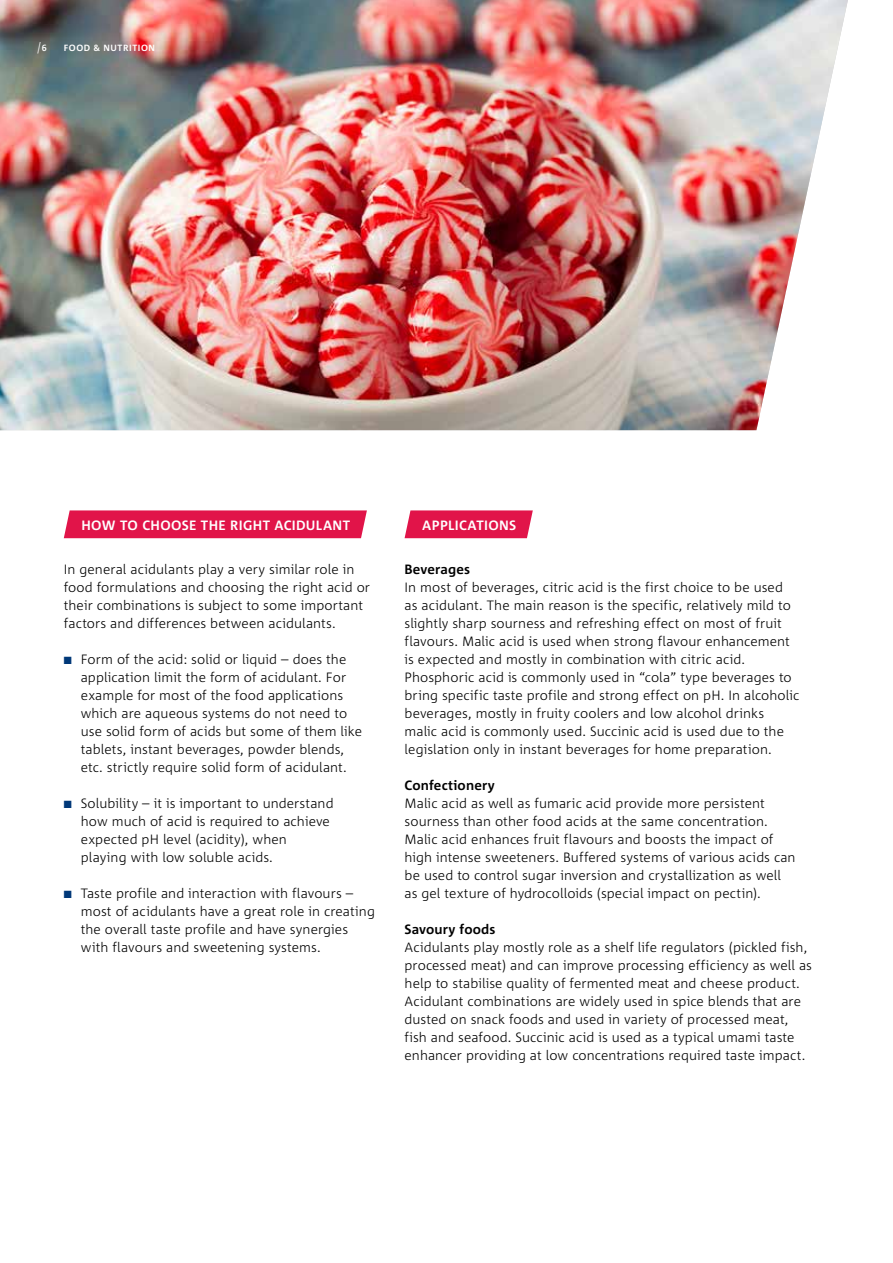
<style>
.page{position:relative;width:893px;height:1263px;background:#fff}
.page>*{position:absolute;margin:0;border:0;box-sizing:border-box;transform-origin:0 0}
.t1{font:300 13.5px/18px "Corpid E1 s";letter-spacing:.005em;color:#000}
.t2{font:700 13.5px "Corpid E1 s";letter-spacing:-.01em;color:#fff}
.t3{font:700 13.5px "Corpid E1 s";letter-spacing:.01em;color:#000}
.t4{font:italic 300 12px "Corpid E1 s";color:#fff}
.t5{font:700 9px "Corpid E1 s";letter-spacing:.035em;color:#fff}
.s1{font-weight:700;font-style:normal;font-size:9px}
.s2{color:#003878}
</style>
<div class="page">
<div style="left:64px;top:510px;width:303px;height:28px;background:#e11449"></div>
<svg style="left:405px;top:510px;width:128px;height:28px;background:#e22153"></svg>
<img style="left:0;top:0;width:848px;height:430px">
<p class="t4" style="left:35px;top:39px;width:13px">|<span class="s1">6</span></p>
<p class="t5" style="left:64px;top:42px;width:93px">FOOD &amp; NUTRITION</p>
<p class="t2" style="left:82px;top:517px;width:271px">HOW TO CHOOSE THE RIGHT ACIDULANT</p>
<p class="t1" style="left:64px;top:560px;width:308px">In general acidulants play a very similar role in food formulations and choosing the right acid or their combinations is subject to some important factors and differences between acidulants.</p>
<p class="t1" style="left:81px;top:650px;width:283px;text-indent:-17px"><span class="s2">■</span> Form of the acid: solid or liquid – does the application limit the form of acidulant. For example for most of the food applications which are aqueous systems do not need to use solid form of acids but some of them like tablets, instant beverages, powder blends, etc. strictly require solid form of acidulant.</p>
<p class="t1" style="left:81px;top:794px;width:254px;text-indent:-17px"><span class="s2">■</span> Solubility – it is important to understand how much of acid is required to achieve expected pH level (acidity), when playing with low soluble acids.</p>
<p class="t1" style="left:81px;top:884px;width:296px;text-indent:-17px"><span class="s2">■</span> Taste profile and interaction with flavours – most of acidulants have a great role in creating the overall taste profile and have synergies with flavours and sweetening systems.</p>
<p class="t2" style="left:422px;top:517px;width:96px">APPLICATIONS</p>
<p class="t3" style="left:405px;top:561px;width:67px">Beverages</p>
<p class="t1" style="left:405px;top:578px;width:396px">In most of beverages, citric acid is the first choice to be used<br>as acidulant. The main reason is the specific, relatively mild to slightly sharp sourness and refreshing effect on most of fruit flavours. Malic acid is used when strong flavour enhancement is expected and mostly in combination with citric acid.<br>Phosphoric acid is commonly used in “cola” type beverages to bring specific taste profile and strong effect on pH. In alcoholic beverages, mostly in fruity coolers and low alcohol drinks malic acid is commonly used. Succinic acid is used due to the legislation only in instant beverages for home preparation.</p>
<p class="t3" style="left:405px;top:777px;width:92px">Confectionery</p>
<p class="t1" style="left:405px;top:794px;width:393px">Malic acid as well as fumaric acid provide more persistent sourness than other food acids at the same concentration.<br>Malic acid enhances fruit flavours and boosts the impact of high intense sweeteners. Buffered systems of various acids can be used to control sugar inversion and crystallization as well as gel texture of hydrocolloids (special impact on pectin).</p>
<p class="t3" style="left:405px;top:921px;width:92px">Savoury foods</p>
<p class="t1" style="left:405px;top:938px;width:409px">Acidulants play mostly role as a shelf life regulators (pickled fish, processed meat) and can improve processing efficiency as well as help to stabilise quality of fermented meat and cheese product.<br>Acidulant combinations are widely used in spice blends that are dusted on snack foods and used in variety of processed meat, fish and seafood. Succinic acid is used as a typical umami taste enhancer providing at low concentrations required taste impact.</p>
</div>
